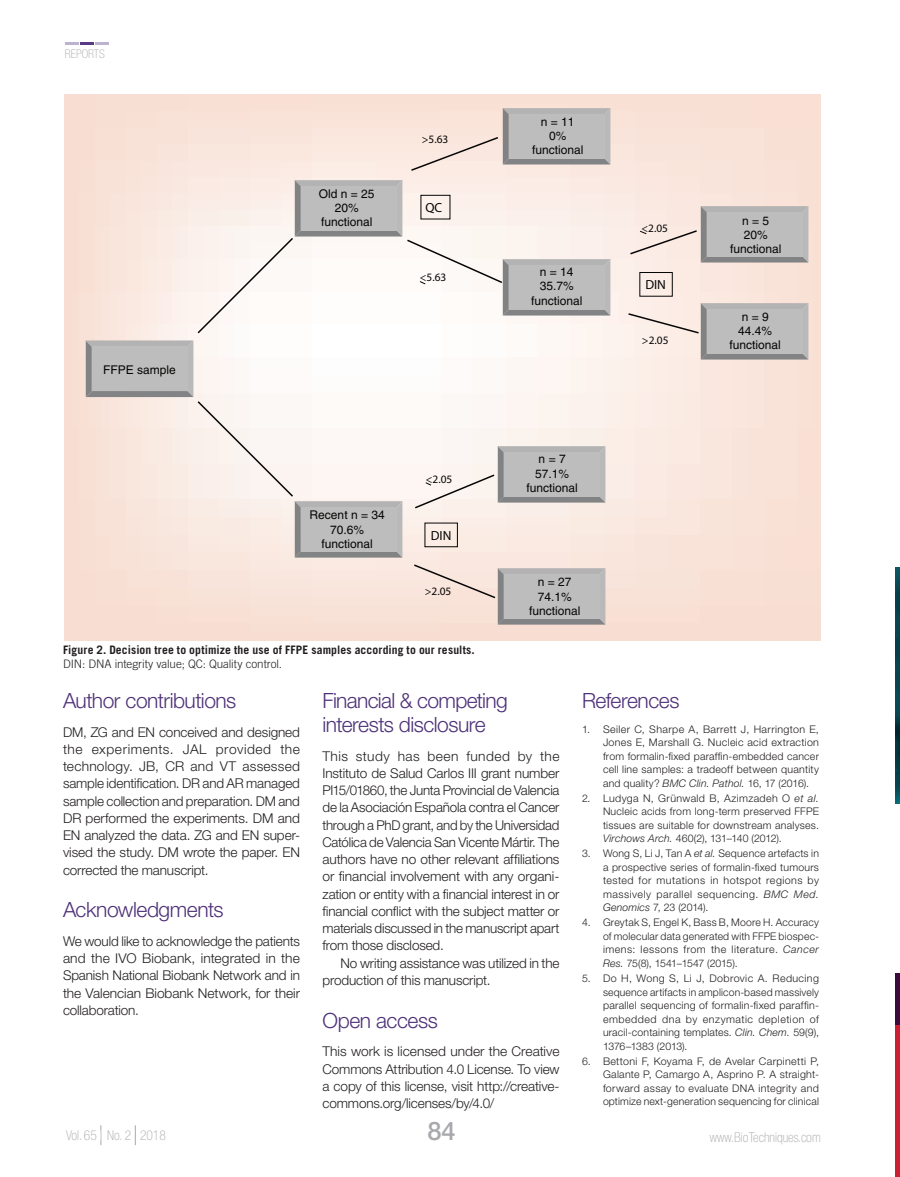
<style>
.page{position:relative;width:900px;height:1177px;background:#fff}
.page>*{position:absolute;margin:0;border:0;box-sizing:border-box;transform-origin:0 0}
.t1{font:500 25.5px "Helvetica Neue LT Std";color:#a8a9ad}
.t2{font:300 21px/24px "Helvetica Neue LT Std";letter-spacing:-.025em;color:#4e3178}
.t3{font:300 13.5px/17.2px "Helvetica Neue LT Std";letter-spacing:-.01em;color:#231f20;text-align:justify}
.t4{font:100 condensed 13.5px "Helvetica Neue LT Std";color:#a8a9ad}
.t5{font:700 13.2px "Helvetica Neue";color:#050504}
.t6{font:12px/14.4px "Helvetica LT Std";color:#050504;text-align:center}
.t7{font:100 condensed 12px "Helvetica Neue LT Std";color:#a8a9ad}
.t8{font:700 11.7px "Trade Gothic LT Std";letter-spacing:.01em;color:#231f20}
.t9{font:300 11.7px "Trade Gothic LT Std";letter-spacing:-.005em;color:#231f20}
.t10{font:700 11.4px "Helvetica Neue";color:#050504}
.t11{font:300 10.5px/13.5px "Helvetica Neue LT Std";letter-spacing:.02em;color:#231f20;text-align:justify}
.s1{font-style:italic}
.s2{color:#fff}
</style>
<div class="page">
<hr style="left:65px;top:42px;width:14px;height:3px;background:#bdb2cf">
<hr style="left:80px;top:42px;width:14px;height:3px;background:#583a87">
<hr style="left:95px;top:42px;width:14px;height:3px;background:#bdb2cf">
<svg style="left:135px;top:1125px;width:1px;height:20px"></svg>
<svg style="left:101px;top:1125px;width:1px;height:20px"></svg>
<img style="left:896px;top:570px;width:4px;height:233px">
<hr style="left:896px;top:999px;width:4px;height:178px;background:#cc2032">
<hr style="left:896px;top:973px;width:4px;height:51px;background:#3b0b3e">
<svg style="left:896px;top:567px;width:4px;height:3px"></svg>
<svg style="left:64px;top:95px;width:756px;height:545px;background:#f8e3da"></svg>
<svg style="left:86px;top:341px;width:316px;height:216px"></svg>
<svg style="left:413px;top:563px;width:192px;height:61px;background:#d3c9c4"></svg>
<svg style="left:414px;top:446px;width:191px;height:64px"></svg>
<svg style="left:196px;top:180px;width:414px;height:155px"></svg>
<svg style="left:410px;top:108px;width:200px;height:64px;background:#d6ccc7"></svg>
<svg style="left:647px;top:303px;width:161px;height:56px;background:#c9c5c2"></svg>
<svg style="left:629px;top:206px;width:179px;height:56px;background:#cbc5c3"></svg>
<div style="left:421px;top:195px;width:29px;height:24px;border:1px solid #050504"></div>
<div style="left:639px;top:272px;width:34px;height:25px;border:1px solid #050504"></div>
<svg style="left:419px;top:230px;width:228px;height:256px"></svg>
<p class="t7" style="left:65px;top:47px;width:41px">REPORTS</p>
<p class="t6" style="left:103px;top:362px;width:74px">FFPE sample</p>
<p class="t6" style="left:319px;top:186px;width:57px">Old n = 25<br>20% functional</p>
<p class="t10" style="left:422px;top:132px;width:28px">&gt;5.63</p>
<p class="t5" style="left:425px;top:200px;width:18px">QC</p>
<p class="t10" style="left:420px;top:270px;width:28px">&lt;5.63</p>
<p class="t6" style="left:310px;top:508px;width:77px">Recent n = 34<br>70.6% functional</p>
<p class="t10" style="left:426px;top:472px;width:28px">&lt;2.05</p>
<p class="t5" style="left:431px;top:527px;width:22px">DIN</p>
<p class="t10" style="left:425px;top:584px;width:28px">&gt;2.05</p>
<p class="t8" style="left:63px;top:643px;width:413px">Figure 2. Decision tree to optimize the use of FFPE samples according to our results.</p>
<p class="t9" style="left:63px;top:656px;width:221px">DIN: DNA integrity value; QC: Quality control.</p>
<p class="t6" style="left:532px;top:114px;width:53px">n = 11<br>0% functional</p>
<p class="t6" style="left:531px;top:265px;width:53px">n = 14<br>35.7% functional</p>
<p class="t6" style="left:527px;top:452px;width:53px">n = 7<br>57.1% functional</p>
<p class="t6" style="left:529px;top:575px;width:53px">n = 27<br>74.1% functional</p>
<p class="t10" style="left:641px;top:221px;width:28px">&lt;2.05</p>
<p class="t5" style="left:645px;top:277px;width:22px">DIN</p>
<p class="t10" style="left:642px;top:333px;width:28px">&gt;2.05</p>
<p class="t6" style="left:730px;top:213px;width:53px">n = 5<br>20% functional</p>
<p class="t6" style="left:730px;top:309px;width:53px">n = 9<br>44.4% functional</p>
<h2 class="t2" style="left:63px;top:688px;width:175px">Author contributions</h2>
<p class="t3" style="left:63px;top:723px;width:239px">DM, ZG and EN conceived and designed the experiments. JAL provided the technology. JB, CR and VT assessed sample identification. DR and AR managed sample collection and preparation. DM and DR performed the experiments. DM and EN analyzed the data. ZG and EN super&shy;vised the study. DM wrote the paper. EN corrected the manuscript.</p>
<h2 class="t2" style="left:63px;top:897px;width:162px">Acknowledgments</h2>
<p class="t3" style="left:63px;top:932px;width:238px">We would like to acknowledge the patients and the IVO Biobank, integrated in the Spanish National Biobank Network and in the Valencian Biobank Network, for their collaboration.</p>
<h2 class="t2" style="left:322px;top:688px;width:187px">Financial &amp; competing interests disclosure</h2>
<p class="t3" style="left:322px;top:747px;width:239px">This study has been funded by the Instituto de Salud Carlos III grant number PI15/01860, the Junta Provincial de Valencia de la Asociación Española contra el Cancer through a PhD grant, and by the Universidad Católica de Valencia San Vicente Mártir. The authors have no other relevant affiliations or financial involvement with any organi&shy;zation or entity with a financial interest in or financial conflict with the subject matter or materials discussed in the manuscript apart from those disclosed.</p>
<p class="t3" style="left:322px;top:954px;width:238px;text-indent:18px">No writing assistance was utilized in the production of this manuscript.</p>
<h2 class="t2" style="left:322px;top:1008px;width:117px">Open access</h2>
<p class="t3" style="left:322px;top:1042px;width:238px">This work is licensed under the Creative Commons Attribution 4.0 License. To view a copy of this license, visit http://creative&shy;commons.org/licenses/by/4.0/</p>
<h2 class="t2" style="left:582px;top:688px;width:99px">References</h2>
<p class="t11" style="left:603px;top:722px;width:218px;text-indent:-21px">1. Seiler C , Sharpe A , Barrett J , Harrington E , Jones E , Marshall G . Nucleic acid extraction from formalin-fixed paraffin-embedded cancer cell line samples: a tradeoff between quantity and quality? <span class="s1">BMC Clin. Pathol.</span> 16 , 17 ( 2016 ).</p>
<p class="t11" style="left:603px;top:791px;width:218px;text-indent:-21px">2. Ludyga N , Grünwald B , Azimzadeh O <span class="s1">et al.<br></span>Nucleic acids from long-term preserved FFPE tissues are suitable for downstream analyses .<br><span class="s1">Virchows Arch.</span> 460 ( 2 ), 131 – 140 ( 2012 ).</p>
<p class="t11" style="left:603px;top:847px;width:218px;text-indent:-21px">3. Wong S , Li J , Tan A <span class="s1">et al.</span> Sequence artefacts in a prospective series of formalin-fixed tumours tested for mutations in hotspot regions by massively parallel sequencing . <span class="s1">BMC Med.<br>Genomics</span> 7, 23 ( 2014 ).</p>
<p class="t11" style="left:603px;top:916px;width:218px;text-indent:-21px">4. Greytak S , Engel K , Bass B , Moore H . Accuracy of molecular data generated with FFPE biospec&shy;imens: lessons from the literature . <span class="s1">Cancer Res.</span> 75 ( 8 ), 1541 – 1547 ( 2015 ).</p>
<p class="t11" style="left:603px;top:971px;width:218px;text-indent:-21px">5. Do H , Wong S , Li J , Dobrovic A . Reducing sequence artifacts in amplicon-based massively parallel sequencing of formalin-fixed paraffin&shy;embedded dna by enzymatic depletion of uracil-containing templates . <span class="s1">Clin. Chem.</span> 59 ( 9 ), 1376 – 1383 ( 2013 ).</p>
<p class="t11" style="left:603px;top:1054px;width:218px;text-indent:-21px">6. Bettoni F , Koyama F , de Avelar Carpinetti P , Galante P , Camargo A , Asprino P . A straight&shy;forward assay to evaluate DNA integrity and optimize next-generation sequencing for clinical</p>
<p class="t4" style="left:66px;top:1128px;width:101px">Vol. 65 <span class="s2">|</span> No. 2 2018</p>
<h1 class="t1" style="left:427px;top:1116px;width:30px">84</h1>
<p class="t4" style="left:710px;top:1129px;width:112px">www.BioTechniques.com</p>
</div>
